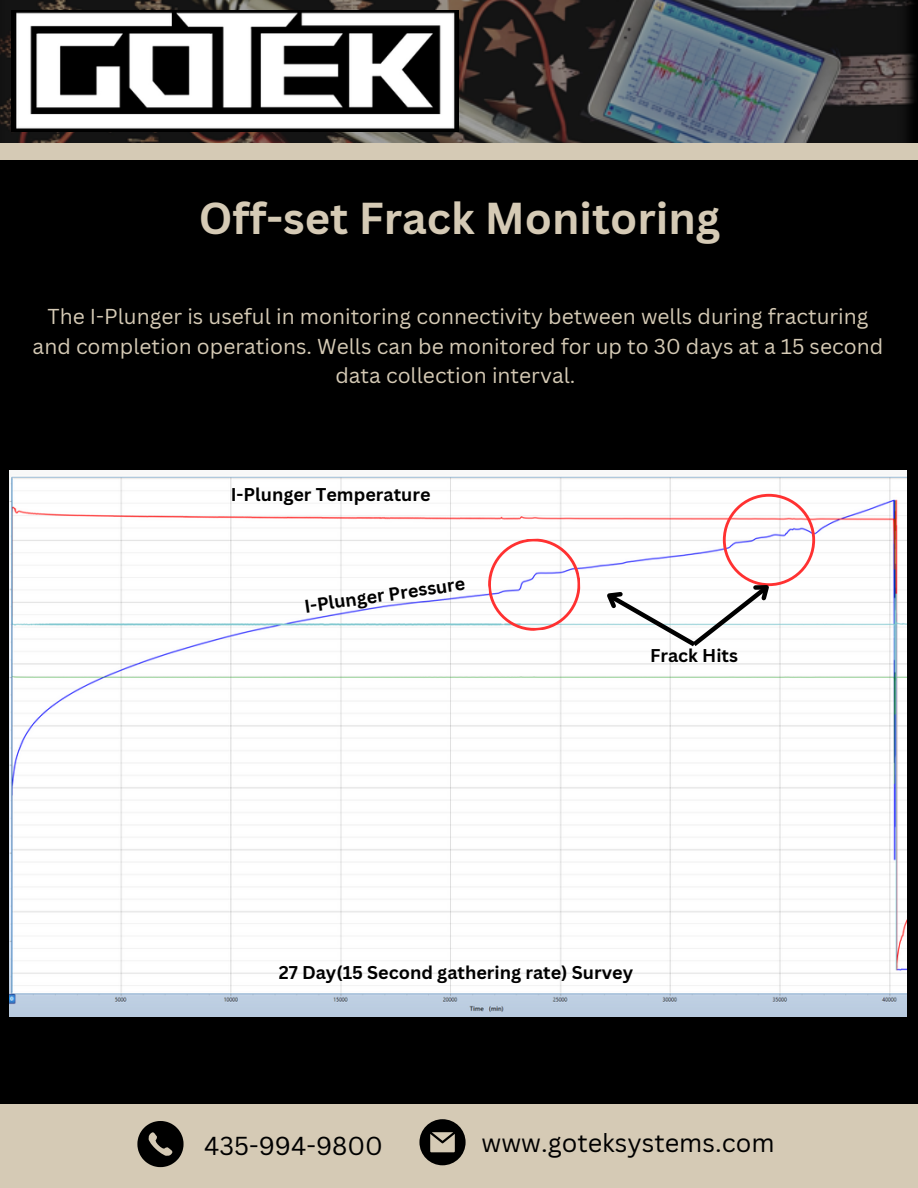
<style>
.page{position:relative;width:918px;height:1188px;background:#000}
.page>*{position:absolute;margin:0;border:0;box-sizing:border-box;transform-origin:0 0}
.t1{font:700 43.5px "Canva Sans";color:#d5cab5}
.t2{font:25.35px "Canva Sans";color:#000}
.t3{font:21px/29.2px "Canva Sans";color:#d5cab5;text-align:center}
.t4{font:700 18px "Canva Sans";color:#000}
</style>
<div class="page">
<img style="left:0;top:0;width:914px;height:143px">
<img style="left:11px;top:10px;width:448px;height:122px">
<div style="left:0;top:143px;width:918px;height:17px;background:#d5cab5"></div>
<div style="left:0;top:1104px;width:918px;height:84px;background:#d5cab5"></div>
<svg style="left:137px;top:1121px;width:47px;height:46px"></svg>
<svg style="left:419px;top:1119px;width:47px;height:46px"></svg>
<img style="left:10px;top:471px;width:896px;height:546px">
<svg style="left:485px;top:535px;width:99px;height:99px;background:#f8e9eb"></svg>
<svg style="left:596px;top:494px;width:219px;height:157px;background:#f2edee"></svg>
<p class="t1" style="left:199px;top:188px;width:523px">Off-set Frack Monitoring</p>
<p class="t3" style="left:33px;top:302px;width:852px">The I-Plunger is useful in monitoring connectivity between wells during fracturing and completion operations. Wells can be monitored for up to 30 days at a 15 second data collection interval.</p>
<p class="t4" style="left:231px;top:481px;width:201px">I-Plunger Temperature</p>
<p class="t4" style="left:303px;top:593px;width:164px;rotate:-8deg">I-Plunger Pressure</p>
<p class="t4" style="left:650px;top:642px;width:89px">Frack Hits</p>
<p class="t4" style="left:279px;top:959px;width:356px">27 Day(15 Second gathering rate) Survey</p>
<p class="t2" style="left:204px;top:1128px;width:180px">435-994-9800</p>
<p class="t2" style="left:482px;top:1125px;width:294px">www.goteksystems.com</p>
</div>
